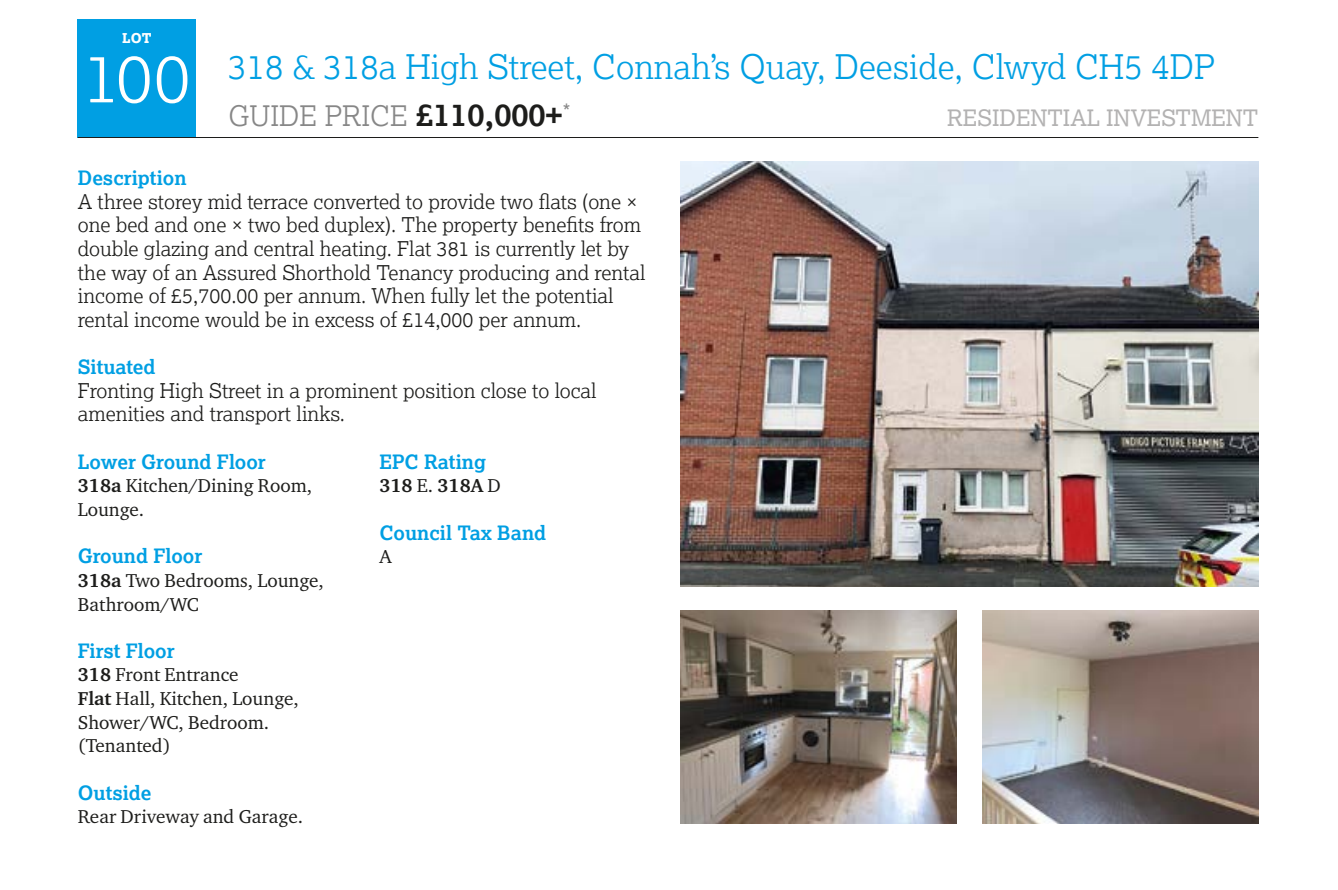
<style>
.page{position:relative;width:1338px;height:890px;background:#fff}
.page>*{position:absolute;margin:0;border:0;box-sizing:border-box;transform-origin:0 0}
.t1{font:300 67.5px "Lexia";color:#fff}
.t2{font:300 33.75px "Lexia";color:#009fe3}
.t3{font:300 28.12px "Lexia";color:#878787}
.t4{font:22.5px "Lexia";color:#b3b2b2}
.t5{font:300 20.25px/23.6px "Lexia";color:#1d1d1b}
.t6{font:700 19.8px "Lexia";color:#009fe3}
.t7{font:19.12px/23.6px "Charter ITC Pro";color:#1d1d1b}
.t8{font:700 19.12px "Charter ITC Pro";color:#1d1d1b}
.t9{font:800 13.5px "Lexia";color:#fff}
.s1{font-weight:700;font-size:31.5px;color:#1d1d1b}
.s2{font-weight:700}
.s3{font-weight:400}
</style>
<div class="page">
<div style="left:78px;top:20px;width:118px;height:118px;background:#009fe3"></div>
<hr style="left:78px;top:137px;width:1180px;height:1px;background:#1d1d1b">
<img style="left:982px;top:610px;width:276px;height:213px">
<img style="left:680px;top:610px;width:276px;height:213px">
<img style="left:680px;top:161px;width:578px;height:426px">
<p class="t9" style="left:122px;top:30px;width:31px">LOT</p>
<h1 class="t1" style="left:83px;top:35px;width:109px">100</h1>
<h2 class="t2" style="left:228px;top:45px;width:988px">318 &amp; 318a High Street, Connah’s Quay, Deeside, Clwyd CH5 4DP</h2>
<h3 class="t3" style="left:228px;top:98px;width:343px">GUIDE PRICE <span class="s1">£110,000+</span><sup>*</sup></h3>
<p class="t4" style="left:947px;top:104px;width:313px">RESIDENTIAL INVESTMENT</p>
<p class="t6" style="left:78px;top:165px;width:110px">Description</p>
<p class="t5" style="left:78px;top:189px;width:569px">A three storey mid terrace converted to provide two flats (one × one bed and one × two bed duplex). The property benefits from double glazing and central heating. Flat 381 is currently let by the way of an Assured Shorthold Tenancy producing and rental income of £5,700.00 per annum. When fully let the potential rental income would be in excess of £14,000 per annum.</p>
<p class="t6" style="left:78px;top:354px;width:79px">Situated</p>
<p class="t5" style="left:78px;top:378px;width:520px">Fronting High Street in a prominent position close to local amenities and transport links.</p>
<p class="t6" style="left:78px;top:449px;width:189px">Lower Ground Floor</p>
<p class="t7" style="left:78px;top:473px;width:236px"><span class="s2">318a</span> Kitchen/Dining Room,<br>Lounge.</p>
<p class="t6" style="left:78px;top:543px;width:126px">Ground Floor</p>
<p class="t7" style="left:78px;top:568px;width:247px"><span class="s2">318a</span> Two Bedrooms, Lounge,<br>Bathroom/WC</p>
<p class="t6" style="left:78px;top:638px;width:98px">First Floor</p>
<p class="t7" style="left:78px;top:662px;width:222px"><span class="s2">318</span> Front Entrance<br><span class="s2">Flat</span> Hall, Kitchen, Lounge,<br>Shower/WC, Bedroom. (Tenanted)</p>
<p class="t6" style="left:78px;top:780px;width:75px">Outside</p>
<p class="t7" style="left:78px;top:804px;width:227px">Rear Driveway and Garage.</p>
<p class="t6" style="left:379px;top:449px;width:108px">EPC Rating</p>
<p class="t8" style="left:379px;top:474px;width:123px">318 <span class="s3">E.</span> 318A <span class="s3">D</span></p>
<p class="t6" style="left:379px;top:520px;width:168px">Council Tax Band</p>
<p class="t7" style="left:379px;top:544px;width:14px">A</p>
</div>
